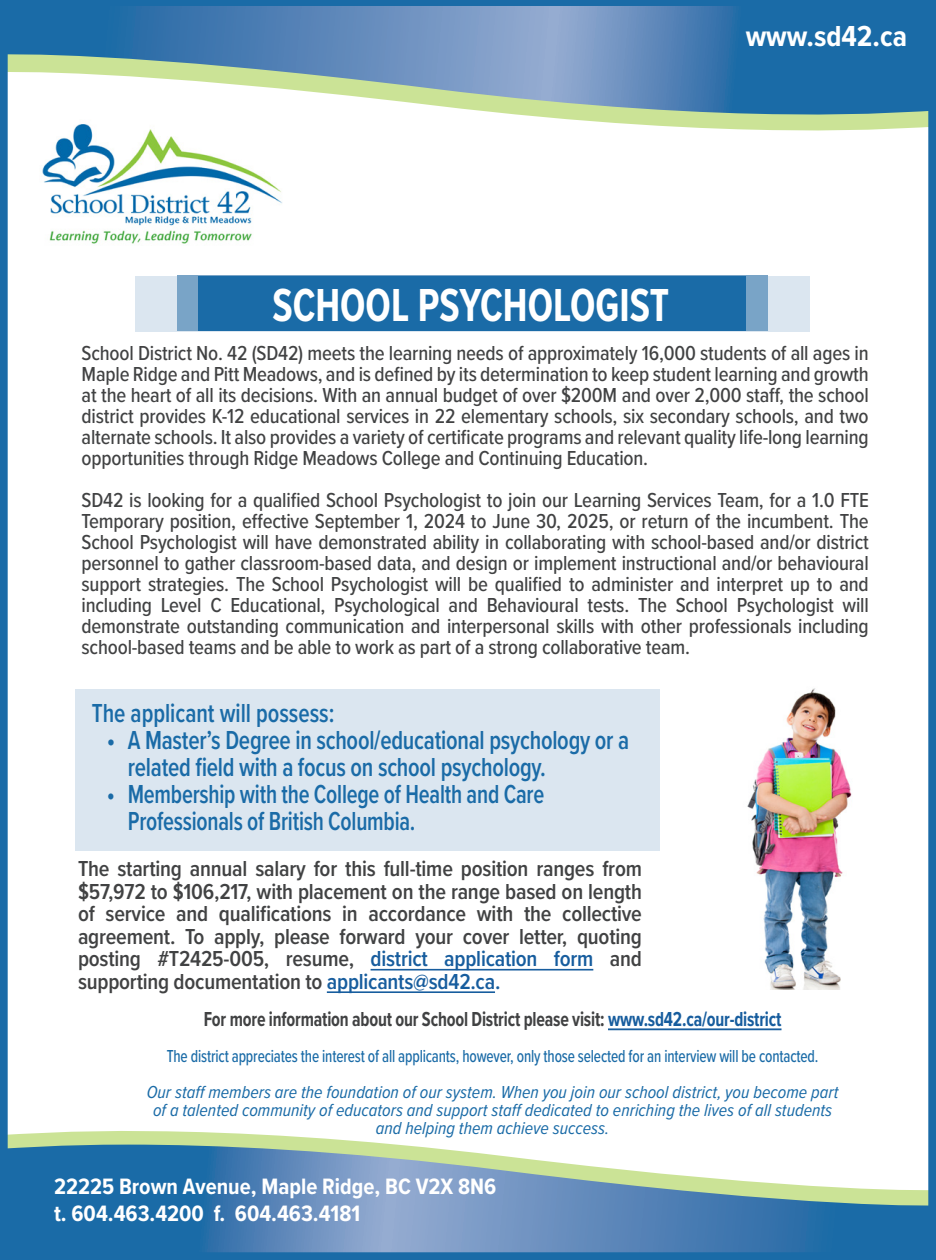
<style>
.page{position:relative;width:936px;height:1260px;background:#fff}
.page>*{position:absolute;margin:0;border:0;box-sizing:border-box;transform-origin:0 0}
.t1{font:700 48px "Proxima Nova Cond";color:#fff;scale:.85 1}
.t2{font:700 30px "Proxima Nova Cond";color:#fff}
.t3{font:600 27px/27px "Proxima Nova Cond";letter-spacing:-.01em;color:#1a6ba7;scale:.88 1}
.t4{font:600 27px/27px "Proxima Nova Cond";letter-spacing:-.01em;color:#1a6ba7;scale:.85 1}
.t5{font:700 23.1px "Proxima Nova Cond";color:#fff}
.t6{font:600 22.5px/22.5px "Proxima Nova Cond";letter-spacing:-.01em;color:#414243;text-align:justify}
.t7{font:500 21px/21px "Proxima Nova Cond";letter-spacing:-.01em;color:#414243;text-align:justify}
.t8{font:700 21px "Proxima Nova Cond";letter-spacing:-.01em;color:#414243;scale:.85 1}
.t9{font:italic 18px/18px "Proxima Nova Cond";color:#1a6ba7;text-align:center}
.t10{font:500 18px "Proxima Nova Cond";letter-spacing:-.01em;color:#1a6ba7;scale:.85 1}
.s1{color:#175d9e}
</style>
<div class="page">
<div style="left:135px;top:276px;width:675px;height:55px;background:#dbe6f0"></div>
<div style="left:177px;top:276px;width:591px;height:55px;background:#79a4c7"></div>
<div style="left:198px;top:276px;width:548px;height:55px;background:#1a6ba7"></div>
<svg style="left:9px;top:1131px;width:391px;height:14px;fill:#cbe396"></svg>
<svg style="left:9px;top:1145px;width:918px;height:106px;background:#6f9bbc"></svg>
<svg style="left:684px;top:127px;width:243px;height:4px"></svg>
<div style="left:0;top:0;width:936px;height:1260px;border:8px solid #1a6ba7"></div>
<svg style="left:4px;top:6px;width:932px;height:121px"></svg>
<hr style="left:371px;top:969px;width:222px;height:2px;background:#175d9e">
<hr style="left:327px;top:991px;width:168px;height:2px;background:#175d9e">
<div style="left:76px;top:689px;width:584px;height:162px;background:#dbe6f0"></div>
<img style="left:40px;top:120px;width:243px;height:124px">
<img style="left:747px;top:688px;width:105px;height:302px">
<hr style="left:608px;top:1028px;width:174px;height:2px;background:#175d9e">
<p class="t2" style="left:746px;top:14px;width:163px">www.sd42.ca</p>
<p class="t1" style="left:272px;top:270px;width:468px">SCHOOL PSYCHOLOGIST</p>
<p class="t7" style="left:82px;top:342px;width:789px">School District No. 42 (SD42) meets the learning needs of approximately 16,000 students of all ages in Maple Ridge and Pitt Meadows, and is defined by its determination to keep student learning and growth at the heart of all its decisions. With an annual budget of over $200M and over 2,000 staff, the school district provides K-12 educational services in 22 elementary schools, six secondary schools, and two alternate schools. It also provides a variety of certificate programs and relevant quality life-long learning opportunities through Ridge Meadows College and Continuing Education.</p>
<p class="t7" style="left:82px;top:489px;width:789px">SD42 is looking for a qualified School Psychologist to join our Learning Services Team, for a 1.0 FTE Temporary position, effective September 1, 2024 to June 30, 2025, or return of the incumbent. The School Psychologist will have demonstrated ability in collaborating with school-based and/or district personnel to gather classroom-based data, and design or implement instructional and/or behavioural support strategies. The School Psychologist will be qualified to administer and interpret up to and including Level C Educational, Psychological and Behavioural tests. The School Psychologist will demonstrate outstanding communication and interpersonal skills with other professionals including school-based teams and be able to work as part of a strong collaborative team.</p>
<p class="t3" style="left:92px;top:698px;width:277px">The applicant will possess:</p>
<p class="t3" style="left:128px;top:725px;width:571px;text-indent:-21px">• A Master’s Degree in school/educational psychology or a related field with a focus on school psychology.</p>
<p class="t4" style="left:128px;top:779px;width:491px;text-indent:-21px">• Membership with the College of Health and Care<br>Professionals of British Columbia.</p>
<p class="t6" style="left:78px;top:857px;width:566px">The starting annual salary for this full-time position ranges from $57,972 to $106,217, with placement on the range based on length of service and qualifications in accordance with the collective agreement. To apply, please forward your cover letter, quoting posting #T2425-005, resume, <span class="s1">district application form</span> and supporting documentation to <span class="s1">applicants@sd42.ca.</span></p>
<p class="t8" style="left:204px;top:1004px;width:681px">For more information about our School District please visit: <span class="s1">www.sd42.ca/our-district</span></p>
<p class="t10" style="left:167px;top:1043px;width:768px">The district appreciates the interest of all applicants, however, only those selected for an interview will be contacted.</p>
<p class="t9" style="left:147px;top:1083px;width:693px">Our staff members are the foundation of our system. When you join our school district, you become part of a talented community of educators and support staff dedicated to enriching the lives of all students and helping them achieve success.</p>
<p class="t5" style="left:54px;top:1169px;width:444px">22225 Brown Avenue, Maple Ridge, BC V2X 8N6</p>
<p class="t5" style="left:54px;top:1197px;width:308px">t. 604.463.4200 f. 604.463.4181</p>
</div>
